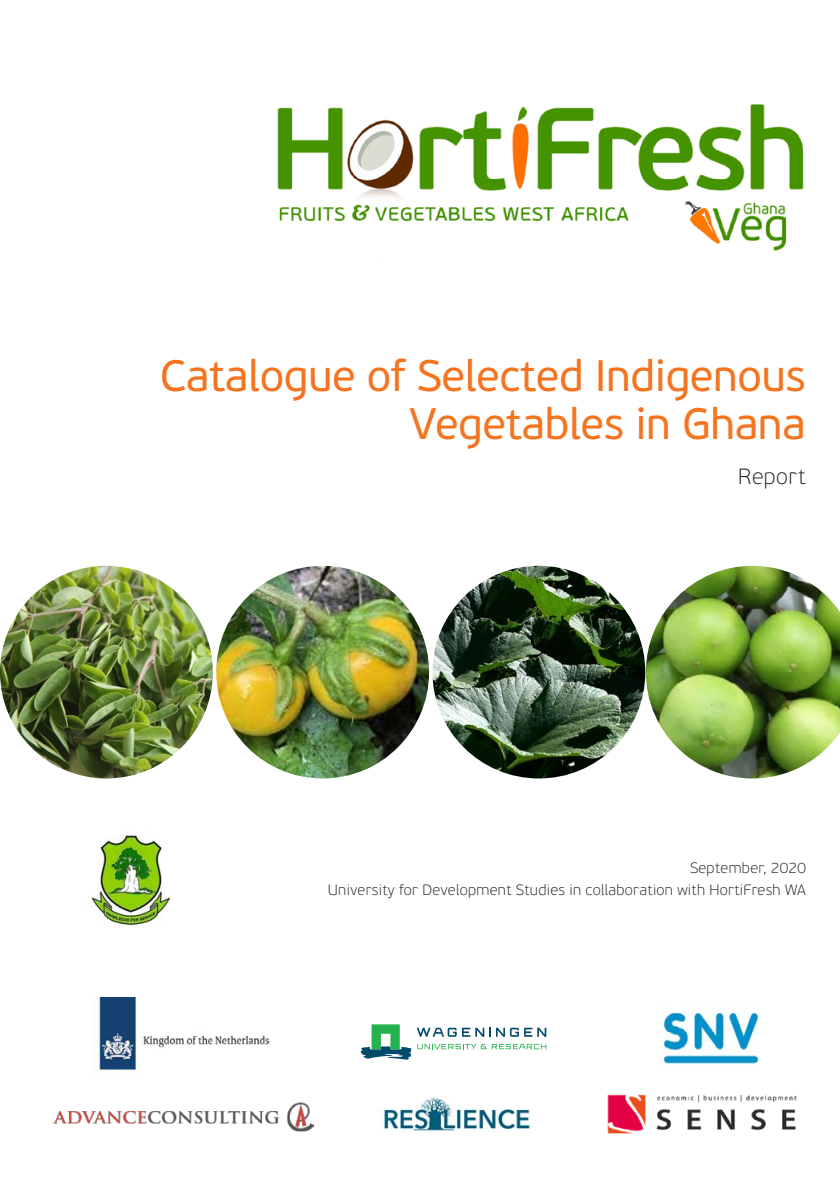
<style>
.page{position:relative;width:840px;height:1191px;background:#fff}
.page>*{position:absolute;margin:0;border:0;box-sizing:border-box;transform-origin:0 0}
.t1{font:44px/48px "PF Beau Sans Pro";letter-spacing:-.01em;color:#f47521;text-align:right}
.t2{font:100 22px "PF Beau Sans Pro";letter-spacing:.02em;color:#231f20}
.t3{font:100 15px/22px "PF Beau Sans Pro";letter-spacing:.02em;color:#231f20;text-align:right}
</style>
<div class="page">
<img style="left:91px;top:835px;width:81px;height:91px">
<img style="left:277px;top:104px;width:527px;height:147px">
<img style="left:645px;top:566px;width:194px;height:212px">
<img style="left:0;top:566px;width:213px;height:212px;border-radius:106px">
<img style="left:216px;top:566px;width:213px;height:212px;border-radius:106px">
<img style="left:432px;top:566px;width:213px;height:212px;border-radius:106px">
<svg style="left:360px;top:1024px;width:186px;height:36px"></svg>
<img style="left:53px;top:1102px;width:260px;height:30px">
<img style="left:383px;top:1096px;width:148px;height:35px">
<img style="left:663px;top:1012px;width:96px;height:53px">
<img style="left:607px;top:1094px;width:190px;height:40px">
<img style="left:97px;top:997px;width:173px;height:74px">
<h1 class="t1" style="left:160px;top:352px;width:647px">Catalogue of Selected Indigenous<br>Vegetables in Ghana</h1>
<h2 class="t2" style="left:737px;top:464px;width:69px">Report</h2>
<p class="t3" style="left:328px;top:856px;width:479px">September, 2020<br>University for Development Studies in collaboration with HortiFresh WA</p>
</div>
